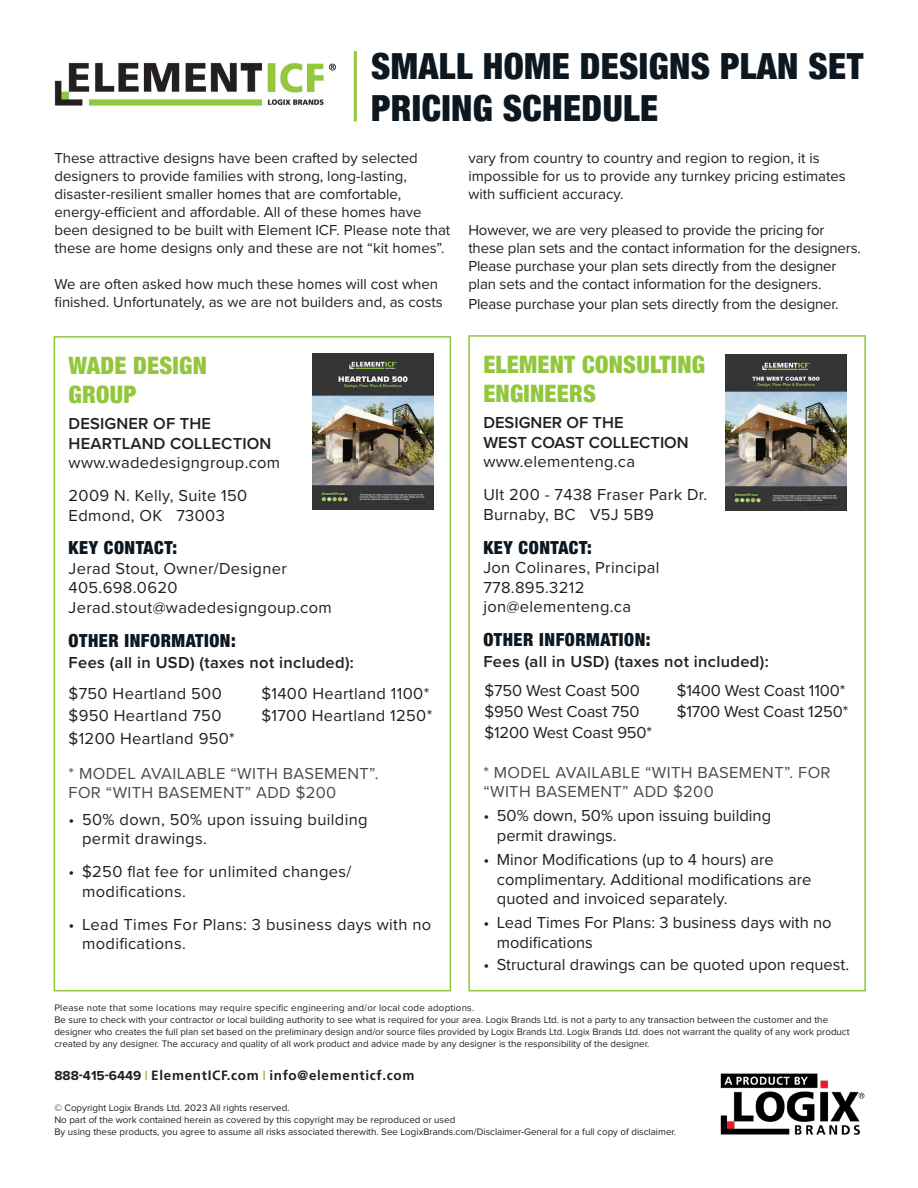
<style>
.page{position:relative;width:918px;height:1188px;background:#fff}
.page>*{position:absolute;margin:0;border:0;box-sizing:border-box;transform-origin:0 0}
.t1{font:900 condensed 36px/42px "Helvetica Neue";letter-spacing:.01em;color:#0d1720}
.t2{font:900 condensed 24px/28.5px "Helvetica Neue";letter-spacing:.01em;color:#92c73d}
.t3{font:900 condensed 18px "Helvetica Neue";letter-spacing:.03em;color:#0d1720}
.t4{font:16.5px/19.5px "Proxima Nova";letter-spacing:.02em;color:#231f20}
.t5{font:16.5px/19.5px "Proxima Nova";color:#231f20}
.t6{font:600 16.5px/19.5px "Proxima Nova";letter-spacing:.01em;color:#231f20}
.t7{font:16.5px/19.5px "Proxima Nova";letter-spacing:.02em;color:#4b4c4d}
.t8{font:16.5px "Proxima Nova";letter-spacing:-.01em;color:#231f20}
.t9{font:15px/18px "Proxima Nova";color:#231f20}
.t10{font:700 13.5px "Frutiger LT Std";letter-spacing:.05em;color:#231f20}
.t11{font:9.75px/12px "Proxima Nova";color:#231f20}
.t12{font:9.75px "Proxima Nova";letter-spacing:.02em;color:#231f20}
.s1{font-family:"Proxima Nova"}
.s2{font-family:"Proxima Nova";font-weight:900;color:#92c73d}
</style>
<div class="page">
<img style="left:54px;top:62px;width:282px;height:44px">
<div style="left:54px;top:336px;width:397px;height:655px;border:2px solid #92c73d"></div>
<div style="left:468px;top:335px;width:398px;height:656px;border:2px solid #92c73d"></div>
<img style="left:312px;top:353px;width:121px;height:156px">
<img style="left:720px;top:1073px;width:145px;height:62px">
<hr style="left:354px;top:51px;width:3px;height:71px;background:#92c73d">
<img style="left:725px;top:354px;width:121px;height:156px">
<p class="t1" style="left:371px;top:43px;width:494px">SMALL HOME DESIGNS PLAN SET<br>PRICING SCHEDULE</p>
<p class="t9" style="left:54px;top:149px;width:397px">These attractive designs have been crafted by selected designers to provide families with strong, long-lasting, disaster-resilient smaller homes that are comfortable, energy-efficient and affordable. All of these homes have been designed to be built with Element ICF. Please note that these are home designs only and these are not “kit homes”.</p>
<p class="t9" style="left:54px;top:275px;width:390px">We are often asked how much these homes will cost when finished. Unfortunately, as we are not builders and, as costs</p>
<p class="t2" style="left:69px;top:350px;width:140px">WADE DESIGN</p>
<p class="t2" style="left:69px;top:379px;width:69px">GROUP</p>
<p class="t6" style="left:69px;top:413px;width:204px">DESIGNER OF THE<br>HEARTLAND COLLECTION</p>
<p class="t4" style="left:69px;top:452px;width:213px">www.wadedesigngroup.com</p>
<p class="t4" style="left:69px;top:485px;width:180px">2009 N. Kelly, Suite 150</p>
<p class="t4" style="left:69px;top:505px;width:158px">Edmond, OK 73003</p>
<p class="t3" style="left:69px;top:533px;width:110px">KEY CONTACT:</p>
<p class="t4" style="left:69px;top:558px;width:220px">Jerad Stout, Owner/Designer</p>
<p class="t4" style="left:69px;top:577px;width:110px">405.698.0620</p>
<p class="t4" style="left:69px;top:597px;width:265px">Jerad.stout@wadedesigngoup.com</p>
<p class="t3" style="left:69px;top:626px;width:169px">OTHER INFORMATION:</p>
<p class="t6" style="left:69px;top:652px;width:287px">Fees (all in USD) (taxes not included):</p>
<p class="t4" style="left:69px;top:683px;width:155px">$750 Heartland 500</p>
<p class="t4" style="left:69px;top:705px;width:154px">$950 Heartland 750</p>
<p class="t4" style="left:69px;top:728px;width:168px">$1200 Heartland 950*</p>
<p class="t4" style="left:261px;top:683px;width:169px">$1400 Heartland 1100*</p>
<p class="t4" style="left:261px;top:705px;width:172px">$1700 Heartland 1250*</p>
<p class="t7" style="left:69px;top:763px;width:312px">* MODEL AVAILABLE “WITH BASEMENT”.</p>
<p class="t7" style="left:69px;top:782px;width:269px">FOR “WITH BASEMENT” ADD $200</p>
<p class="t4" style="left:82px;top:809px;width:287px;text-indent:-14px">• 50% down, 50% upon issuing building permit drawings.</p>
<p class="t4" style="left:82px;top:861px;width:271px;text-indent:-14px">• $250 flat fee for unlimited changes/ modifications.</p>
<p class="t4" style="left:82px;top:914px;width:351px;text-indent:-14px">• Lead Times For Plans: 3 business days with no modifications.</p>
<p class="t9" style="left:468px;top:149px;width:379px">vary from country to country and region to region, it is impossible for us to provide any turnkey pricing estimates with sufficient accuracy.</p>
<p class="t9" style="left:468px;top:221px;width:394px">However, we are very pleased to provide the pricing for these plan sets and the contact information for the designers.<br>Please purchase your plan sets directly from the designer plan sets and the contact information for the designers.</p>
<p class="t9" style="left:468px;top:294px;width:372px">Please purchase your plan sets directly from the designer.</p>
<p class="t2" style="left:483px;top:349px;width:223px">ELEMENT CONSULTING<br>ENGINEERS</p>
<p class="t6" style="left:483px;top:413px;width:207px">DESIGNER OF THE<br>WEST COAST COLLECTION</p>
<p class="t4" style="left:483px;top:451px;width:153px">www.elementeng.ca</p>
<p class="t4" style="left:483px;top:484px;width:225px">UIt 200 - 7438 Fraser Park Dr.</p>
<p class="t4" style="left:483px;top:504px;width:172px">Burnaby, BC V5J 5B9</p>
<p class="t3" style="left:483px;top:532px;width:110px">KEY CONTACT:</p>
<p class="t4" style="left:483px;top:557px;width:178px">Jon Colinares, Principal</p>
<p class="t4" style="left:483px;top:577px;width:103px">778.895.3212</p>
<p class="t4" style="left:483px;top:596px;width:149px">jon@elementeng.ca</p>
<p class="t3" style="left:483px;top:625px;width:169px">OTHER INFORMATION:</p>
<p class="t6" style="left:483px;top:651px;width:287px">Fees (all in USD) (taxes not included):</p>
<p class="t8" style="left:485px;top:678px;width:157px">$750 West Coast 500</p>
<p class="t8" style="left:485px;top:699px;width:157px">$950 West Coast 750</p>
<p class="t8" style="left:485px;top:720px;width:169px">$1200 West Coast 950*</p>
<p class="t8" style="left:677px;top:678px;width:170px">$1400 West Coast 1100*</p>
<p class="t8" style="left:677px;top:699px;width:173px">$1700 West Coast 1250*</p>
<p class="t7" style="left:483px;top:762px;width:349px">* MODEL AVAILABLE “WITH BASEMENT”. FOR “WITH BASEMENT” ADD $200</p>
<p class="t5" style="left:497px;top:805px;width:276px;text-indent:-14px">• 50% down, 50% upon issuing building permit drawings.</p>
<p class="t5" style="left:497px;top:849px;width:316px;text-indent:-14px">• Minor Modifications (up to 4 hours) are complimentary. Additional modifications are quoted and invoiced separately.</p>
<p class="t5" style="left:497px;top:912px;width:336px;text-indent:-14px">• Lead Times For Plans: 3 business days with no modifications</p>
<p class="t5" style="left:483px;top:954px;width:367px">• Structural drawings can be quoted upon request.</p>
<p class="t12" style="left:54px;top:1001px;width:421px">Please note that some locations may require specific engineering and/or local code adoptions.</p>
<p class="t11" style="left:54px;top:1014px;width:797px">Be sure to check with your contractor or local building authority to see what is required for your area. Logix Brands Ltd. is not a party to any transaction between the customer and the designer who creates the full plan set based on the preliminary design and/or source files provided by Logix Brands Ltd. Logix Brands Ltd. does not warrant the quality of any work product created by any designer. The accuracy and quality of all work product and advice made by any designer is the responsibility of the designer.</p>
<p class="t10" style="left:54px;top:1067px;width:362px"><span class="s1">888-415-6449</span> <span class="s2">|</span> ElementICF.com <span class="s2">|</span> info@elementicf.com</p>
<p class="t11" style="left:54px;top:1102px;width:623px">© Copyright Logix Brands Ltd. 2023 All rights reserved.<br>No part of the work contained herein as covered by this copyright may be reproduced or used<br>By using these products, you agree to assume all risks associated therewith. See LogixBrands.com/Disclaimer-General for a full copy of disclaimer.</p>
</div>
